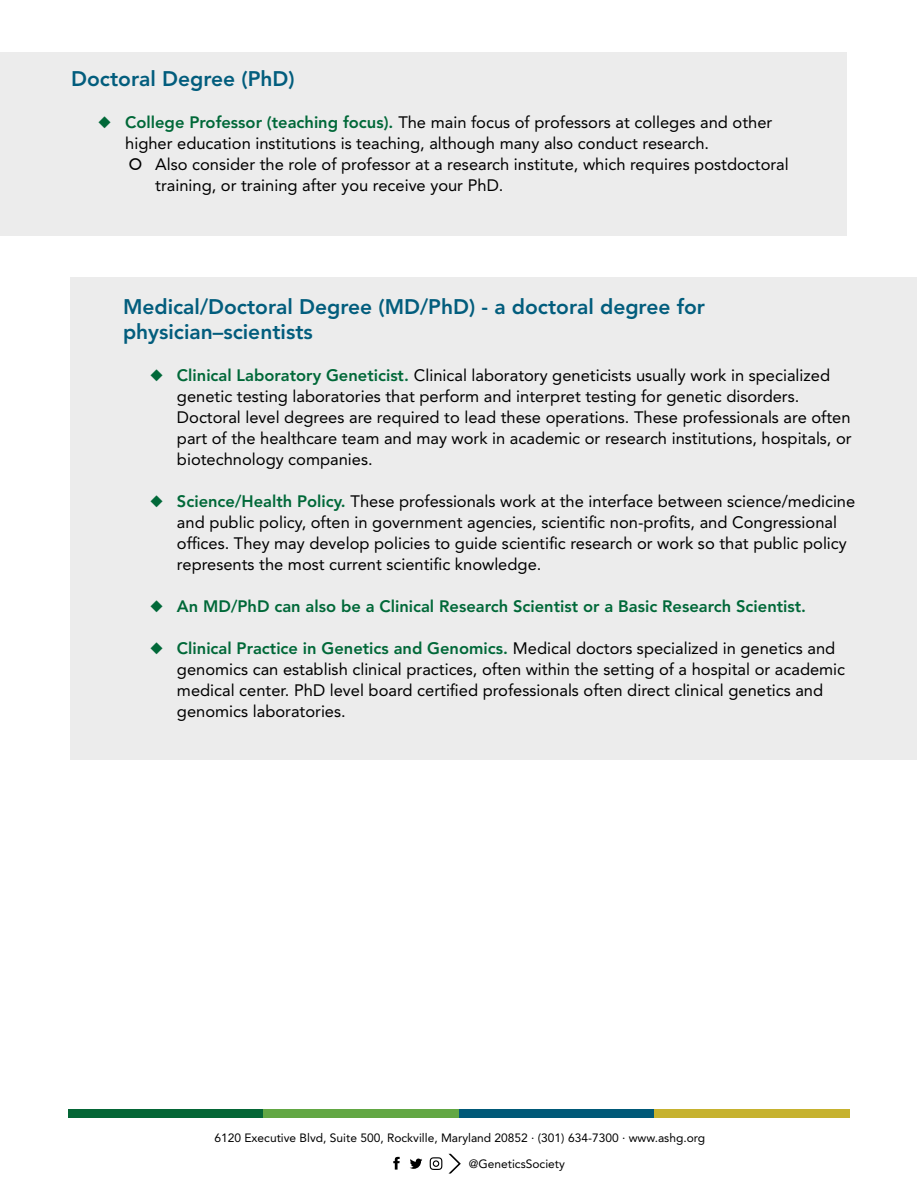
<style>
.page{position:relative;width:918px;height:1188px;background:#fff}
.page>*{position:absolute;margin:0;border:0;box-sizing:border-box;transform-origin:0 0}
.t1{font:800 21px/25.5px "Avenir LT Std";color:#025d7d}
.t2{font:16.5px/21px "Avenir LT Std";color:#000}
.t3{font:800 16.5px "Avenir LT Std";color:#006838}
.t4{font:12px/26px "Avenir LT Std";color:#000}
.s1{color:#006838}
.s2{font-weight:800;color:#006838}
</style>
<div class="page">
<div style="left:0;top:52px;width:847px;height:184px;background:#ececec"></div>
<div style="left:70px;top:278px;width:847px;height:482px;background:#ececec"></div>
<div style="left:68px;top:1110px;width:196px;height:8px;background:#056636"></div>
<div style="left:459px;top:1110px;width:195px;height:8px;background:#005978"></div>
<div style="left:264px;top:1110px;width:195px;height:8px;background:#62a744"></div>
<div style="left:654px;top:1110px;width:196px;height:8px;background:#c6b22f"></div>
<svg style="left:430px;top:1157px;width:12px;height:13px"></svg>
<svg style="left:410px;top:1159px;width:12px;height:10px"></svg>
<svg style="left:393px;top:1157px;width:7px;height:13px"></svg>
<svg style="left:449px;top:1154px;width:12px;height:20px"></svg>
<p class="t1" style="left:71px;top:66px;width:225px">Doctoral Degree (PhD)</p>
<p class="t2" style="left:125px;top:112px;width:649px;text-indent:-27px"><span class="s1">◆</span> <span class="s2">College Professor (teaching focus).</span> The main focus of professors at colleges and other higher education institutions is teaching, although many also conduct research.</p>
<p class="t2" style="left:155px;top:154px;width:635px">Also consider the role of professor at a research institute, which requires postdoctoral training, or training after you receive your PhD.</p>
<p class="t1" style="left:123px;top:294px;width:584px">Medical/Doctoral Degree (MD/PhD) - a doctoral degree for physician–scientists</p>
<p class="t2" style="left:177px;top:365px;width:676px;text-indent:-27px"><span class="s1">◆</span> <span class="s2">Clinical Laboratory Geneticist.</span> Clinical laboratory geneticists usually work in specialized genetic testing laboratories that perform and interpret testing for genetic disorders.<br>Doctoral level degrees are required to lead these operations. These professionals are often part of the healthcare team and may work in academic or research institutions, hospitals, or biotechnology companies.</p>
<p class="t2" style="left:177px;top:491px;width:680px;text-indent:-27px"><span class="s1">◆</span> <span class="s2">Science/Health Policy.</span> These professionals work at the interface between science/medicine and public policy, often in government agencies, scientific non-profits, and Congressional offices. They may develop policies to guide scientific research or work so that public policy represents the most current scientific knowledge.</p>
<p class="t3" style="left:150px;top:597px;width:658px">◆ An MD/PhD can also be a Clinical Research Scientist or a Basic Research Scientist.</p>
<p class="t2" style="left:177px;top:638px;width:670px;text-indent:-27px"><span class="s1">◆</span> <span class="s2">Clinical Practice in Genetics and Genomics.</span> Medical doctors specialized in genetics and genomics can establish clinical practices, often within the setting of a hospital or academic medical center. PhD level board certified professionals often direct clinical genetics and genomics laboratories.</p>
<p class="t4" style="left:469px;top:1125px;width:238px;text-indent:-254px">6120 Executive Blvd, Suite 500, Rockville, Maryland 20852 · (301) 634-7300 · www.ashg.org @GeneticsSociety</p>
</div>
